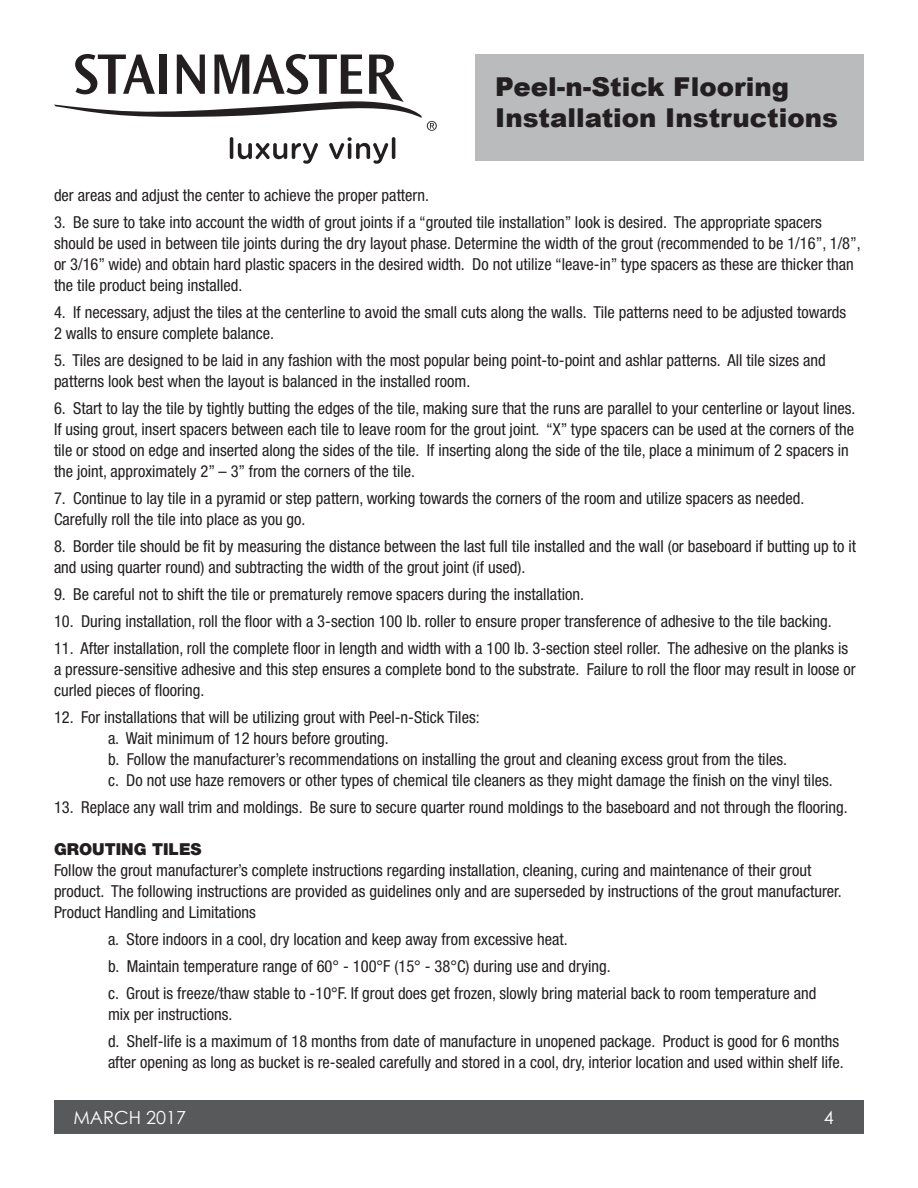
<style>
.page{position:relative;width:918px;height:1188px;background:#fff}
.page>*{position:absolute;margin:0;border:0;box-sizing:border-box;transform-origin:0 0}
.t1{font:900 25.95px/31.2px "Arial";color:#231f20}
.t2{font:18px "Century Gothic";color:#fff}
.t3{font:condensed 16.5px/21px "Helvetica Neue";color:#231f20}
.t4{font:900 16.5px "Helvetica Neue";color:#231f20}
</style>
<div class="page">
<div style="left:54px;top:1101px;width:810px;height:33px;background:#58595a"></div>
<div style="left:475px;top:54px;width:389px;height:107px;background:#b9bbbc"></div>
<hr style="left:230px;top:137px;width:3px;height:22px;background:#231f20;border-radius:2px">
<svg style="left:238px;top:143px;width:80px;height:21px"></svg>
<svg style="left:329px;top:137px;width:59px;height:27px"></svg>
<hr style="left:392px;top:137px;width:3px;height:22px;background:#231f20;border-radius:2px">
<svg style="left:54px;top:54px;width:383px;height:77px"></svg>
<h1 class="t1" style="left:495px;top:71px;width:344px">Peel-n-Stick Flooring<br>Installation Instructions</h1>
<p class="t3" style="left:54px;top:184px;width:377px">der areas and adjust the center to achieve the proper pattern.</p>
<p class="t3" style="left:54px;top:211px;width:808px">3. Be sure to take into account the width of grout joints if a “grouted tile installation” look is desired. The appropriate spacers should be used in between tile joints during the dry layout phase. Determine the width of the grout (recommended to be 1/16”, 1/8”, or 3/16” wide) and obtain hard plastic spacers in the desired width. Do not utilize “leave-in” type spacers as these are thicker than the tile product being installed.</p>
<p class="t3" style="left:54px;top:301px;width:794px">4. If necessary, adjust the tiles at the centerline to avoid the small cuts along the walls. Tile patterns need to be adjusted towards<br>2 walls to ensure complete balance.</p>
<p class="t3" style="left:54px;top:349px;width:773px">5. Tiles are designed to be laid in any fashion with the most popular being point-to-point and ashlar patterns. All tile sizes and patterns look best when the layout is balanced in the installed room.</p>
<p class="t3" style="left:54px;top:397px;width:803px">6. Start to lay the tile by tightly butting the edges of the tile, making sure that the runs are parallel to your centerline or layout lines.<br>If using grout, insert spacers between each tile to leave room for the grout joint. “X” type spacers can be used at the corners of the tile or stood on edge and inserted along the sides of the tile. If inserting along the side of the tile, place a minimum of 2 spacers in the joint, approximately 2” – 3” from the corners of the tile.</p>
<p class="t3" style="left:54px;top:487px;width:752px">7. Continue to lay tile in a pyramid or step pattern, working towards the corners of the room and utilize spacers as needed.<br>Carefully roll the tile into place as you go.</p>
<p class="t3" style="left:54px;top:535px;width:804px">8. Border tile should be fit by measuring the distance between the last full tile installed and the wall (or baseboard if butting up to it and using quarter round) and subtracting the width of the grout joint (if used).</p>
<p class="t3" style="left:54px;top:583px;width:531px">9. Be careful not to shift the tile or prematurely remove spacers during the installation.</p>
<p class="t3" style="left:54px;top:610px;width:779px">10. During installation, roll the floor with a 3-section 100 lb. roller to ensure proper transference of adhesive to the tile backing.</p>
<p class="t3" style="left:54px;top:637px;width:803px">11. After installation, roll the complete floor in length and width with a 100 lb. 3-section steel roller. The adhesive on the planks is a pressure-sensitive adhesive and this step ensures a complete bond to the substrate. Failure to roll the floor may result in loose or curled pieces of flooring.</p>
<p class="t3" style="left:108px;top:706px;width:726px;text-indent:-54px">12. For installations that will be utilizing grout with Peel-n-Stick Tiles:<br>a. Wait minimum of 12 hours before grouting.<br>b. Follow the manufacturer’s recommendations on installing the grout and cleaning excess grout from the tiles.<br>c. Do not use haze removers or other types of chemical tile cleaners as they might damage the finish on the vinyl tiles.</p>
<p class="t3" style="left:54px;top:796px;width:795px">13. Replace any wall trim and moldings. Be sure to secure quarter round moldings to the baseboard and not through the flooring.</p>
<p class="t4" style="left:54px;top:839px;width:149px">GROUTING TILES</p>
<p class="t3" style="left:54px;top:859px;width:789px">Follow the grout manufacturer’s complete instructions regarding installation, cleaning, curing and maintenance of their grout product. The following instructions are provided as guidelines only and are superseded by instructions of the grout manufacturer.<br>Product Handling and Limitations</p>
<p class="t3" style="left:108px;top:925px;width:710px;line-height:27px">a. Store indoors in a cool, dry location and keep away from excessive heat.<br>b. Maintain temperature range of 60° - 100°F (15° - 38°C) during use and drying.<br>c. Grout is freeze/thaw stable to -10°F. If grout does get frozen, slowly bring material back to room temperature and</p>
<p class="t3" style="left:108px;top:1000px;width:733px;line-height:27px">mix per instructions.<br>d. Shelf-life is a maximum of 18 months from date of manufacture in unopened package. Product is good for 6 months</p>
<p class="t3" style="left:108px;top:1051px;width:737px">after opening as long as bucket is re-sealed carefully and stored in a cool, dry, interior location and used within shelf life.</p>
<p class="t2" style="left:73px;top:1106px;width:114px">MARCH 2017</p>
<p class="t2" style="left:824px;top:1106px;width:11px">4</p>
</div>
